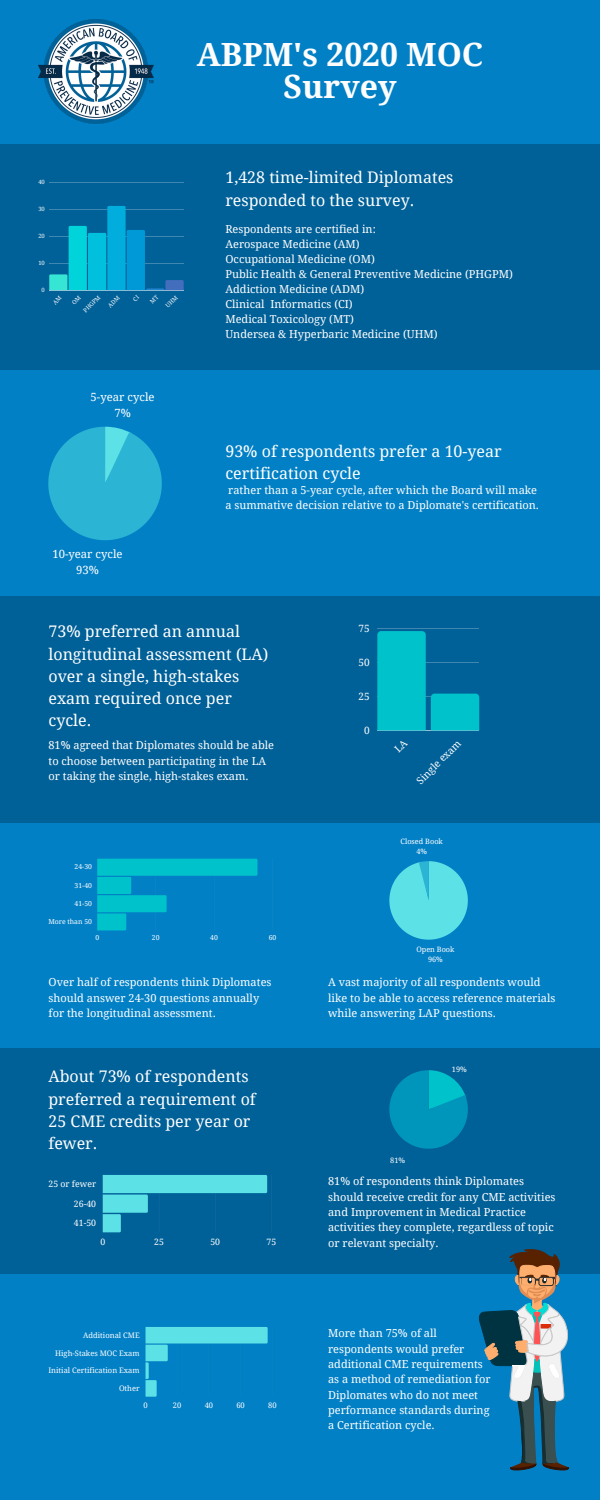
<style>
.page{position:relative;width:600px;height:1500px;background:#fff}
.page>*{position:absolute;margin:0;border:0;box-sizing:border-box;transform-origin:0 0}
.t1{font:700 32px/32px "Droid Serif";color:#fdfdfe;text-align:center}
.t2{font:16px/22.2px "Droid Serif";color:#fff}
.t3{font:11.3px/15.8px "Droid Serif";color:#fff;text-align:center}
.t4{font:11px/15.4px "Droid Serif";color:#fff}
.t5{font:10px "Droid Serif";color:#fff}
.t6{font:8.7px "Droid Serif";color:#fff}
.t7{font:7.6px "Droid Serif";color:#fdfdfe}
.t8{font:7.4px "Droid Serif";color:#fff}
.t9{font:7.3px/10.2px "Droid Serif";color:#fff;text-align:center}
.t10{font:6.9px "Droid Serif";color:#fff}
.t11{font:5.8px "Droid Serif";color:#fff}
</style>
<div class="page">
<div style="left:0;top:822px;width:600px;height:227px;background:#0280c6"></div>
<div style="left:0;top:1048px;width:600px;height:226px;background:#006098"></div>
<div style="left:0;top:143px;width:600px;height:227px;background:#006098"></div>
<hr style="left:49px;top:182px;width:135px;height:1px;background:#fff">
<div style="left:0;top:370px;width:600px;height:227px;background:#0280c6"></div>
<div style="left:0;top:596px;width:600px;height:227px;background:#006098"></div>
<hr style="left:377px;top:628px;width:102px;height:1px;background:#fff">
<hr style="left:377px;top:730px;width:102px;height:1px;background:#fff">
<svg style="left:377px;top:631px;width:102px;height:99px"></svg>
<hr style="left:273px;top:859px;width:1px;height:72px;background:#fff">
<svg style="left:97px;top:859px;width:161px;height:72px"></svg>
<svg style="left:389px;top:861px;width:79px;height:79px"></svg>
<hr style="left:272px;top:1175px;width:1px;height:57px;background:#fff">
<svg style="left:103px;top:1175px;width:164px;height:57px"></svg>
<svg style="left:389px;top:1070px;width:79px;height:79px"></svg>
<div style="left:0;top:1274px;width:600px;height:226px;background:#0280c6"></div>
<hr style="left:145px;top:1327px;width:1px;height:70px;background:#fdfdfe">
<hr style="left:272px;top:1327px;width:1px;height:70px;background:#fdfdfe">
<svg style="left:146px;top:1327px;width:122px;height:70px"></svg>
<svg style="left:48px;top:427px;width:114px;height:113px"></svg>
<div style="left:0;top:0;width:600px;height:143px;background:#0280c6"></div>
<svg style="left:479px;top:1250px;width:90px;height:220px"></svg>
<img style="left:38px;top:20px;width:115px;height:104px">
<svg style="left:49px;top:206px;width:135px;height:85px"></svg>
<p class="t11" style="left:38px;top:179px;width:8px">40</p>
<p class="t11" style="left:38px;top:206px;width:8px">30</p>
<p class="t11" style="left:38px;top:233px;width:8px">20</p>
<p class="t11" style="left:38px;top:260px;width:8px">10</p>
<p class="t11" style="left:42px;top:287px;width:5px">0</p>
<p class="t11" style="left:82px;top:309px;width:23px;rotate:-45deg">PHGPM</p>
<p class="t3" style="left:91px;top:389px;width:65px">5-year cycle<br>7%</p>
<p class="t3" style="left:52px;top:546px;width:72px">10-year cycle<br>93%</p>
<h1 class="t1" style="left:197px;top:39px;width:288px">ABPM's 2020 MOC<br>Survey</h1>
<h2 class="t2" style="left:225px;top:167px;width:230px">1,428 time-limited Diplomates responded to the survey.</h2>
<p class="t4" style="left:225px;top:221px;width:289px;line-height:15px">Respondents are certified in:<br>Aerospace Medicine (AM)<br>Occupational Medicine (OM)<br>Public Health &amp; General Preventive Medicine (PHGPM)<br>Addiction Medicine (ADM)<br>Clinical Informatics (CI)<br>Medical Toxicology (MT)<br>Undersea &amp; Hyperbaric Medicine (UHM)</p>
<h2 class="t2" style="left:225px;top:440px;width:278px">93% of respondents prefer a 10-year certification cycle</h2>
<p class="t4" style="left:225px;top:482px;width:315px">rather than a 5-year cycle, after which the Board will make a summative decision relative to a Diplomate's certification.</p>
<h2 class="t2" style="left:48px;top:621px;width:221px">73% preferred an annual longitudinal assessment (LA) over a single, high-stakes exam required once per cycle.</h2>
<p class="t4" style="left:48px;top:738px;width:227px">81% agreed that Diplomates should be able to choose between participating in the LA or taking the single, high-stakes exam.</p>
<p class="t10" style="left:75px;top:863px;width:19px">24-30</p>
<p class="t10" style="left:75px;top:881px;width:19px">31-40</p>
<p class="t10" style="left:75px;top:900px;width:19px">41-50</p>
<p class="t10" style="left:48px;top:918px;width:45px">More than 50</p>
<p class="t10" style="left:95px;top:934px;width:5px">0</p>
<p class="t10" style="left:152px;top:934px;width:9px">20</p>
<p class="t10" style="left:210px;top:934px;width:9px">40</p>
<p class="t10" style="left:269px;top:934px;width:9px">60</p>
<p class="t4" style="left:49px;top:975px;width:224px">Over half of respondents think Diplomates should answer 24-30 questions annually for the longitudinal assessment.</p>
<h2 class="t2" style="left:48px;top:1066px;width:209px">About 73% of respondents preferred a requirement of<br>25 CME credits per year or fewer.</h2>
<p class="t6" style="left:48px;top:1179px;width:49px">25 or fewer</p>
<p class="t6" style="left:74px;top:1199px;width:24px">26-40</p>
<p class="t6" style="left:74px;top:1218px;width:24px">41-50</p>
<p class="t6" style="left:100px;top:1237px;width:6px">0</p>
<p class="t6" style="left:154px;top:1237px;width:11px">25</p>
<p class="t6" style="left:210px;top:1237px;width:11px">50</p>
<p class="t6" style="left:267px;top:1237px;width:11px">75</p>
<p class="t7" style="left:83px;top:1331px;width:58px">Additional CME</p>
<p class="t7" style="left:55px;top:1349px;width:86px">High-Stakes MOC Exam</p>
<p class="t7" style="left:48px;top:1366px;width:93px">Initial Certification Exam</p>
<p class="t7" style="left:119px;top:1384px;width:22px">Other</p>
<p class="t7" style="left:143px;top:1401px;width:6px">0</p>
<p class="t7" style="left:173px;top:1401px;width:10px">20</p>
<p class="t7" style="left:205px;top:1401px;width:10px">40</p>
<p class="t7" style="left:236px;top:1401px;width:10px">60</p>
<p class="t7" style="left:268px;top:1401px;width:10px">80</p>
<p class="t5" style="left:359px;top:623px;width:13px">75</p>
<p class="t5" style="left:359px;top:657px;width:13px">50</p>
<p class="t5" style="left:359px;top:691px;width:13px">25</p>
<p class="t5" style="left:364px;top:725px;width:7px">0</p>
<p class="t5" style="left:414px;top:778px;width:59px;rotate:-45deg">Single exam</p>
<p class="t9" style="left:401px;top:836px;width:44px">Closed Book<br>4%</p>
<p class="t9" style="left:416px;top:944px;width:40px">Open Book<br>96%</p>
<p class="t4" style="left:328px;top:975px;width:229px">A vast majority of all respondents would like to be able to access reference materials while answering LAP questions.</p>
<p class="t8" style="left:390px;top:1156px;width:16px">81%</p>
<p class="t8" style="left:452px;top:1065px;width:16px">19%</p>
<p class="t4" style="left:328px;top:1174px;width:229px">81% of respondents think Diplomates should receive credit for any CME activities and Improvement in Medical Practice activities they complete, regardless of topic or relevant specialty.</p>
<p class="t4" style="left:328px;top:1326px;width:164px">More than 75% of all respondents would prefer additional CME requirements as a method of remediation for<br>Diplomates who do not meet performance standards during a Certification cycle.</p>
</div>
